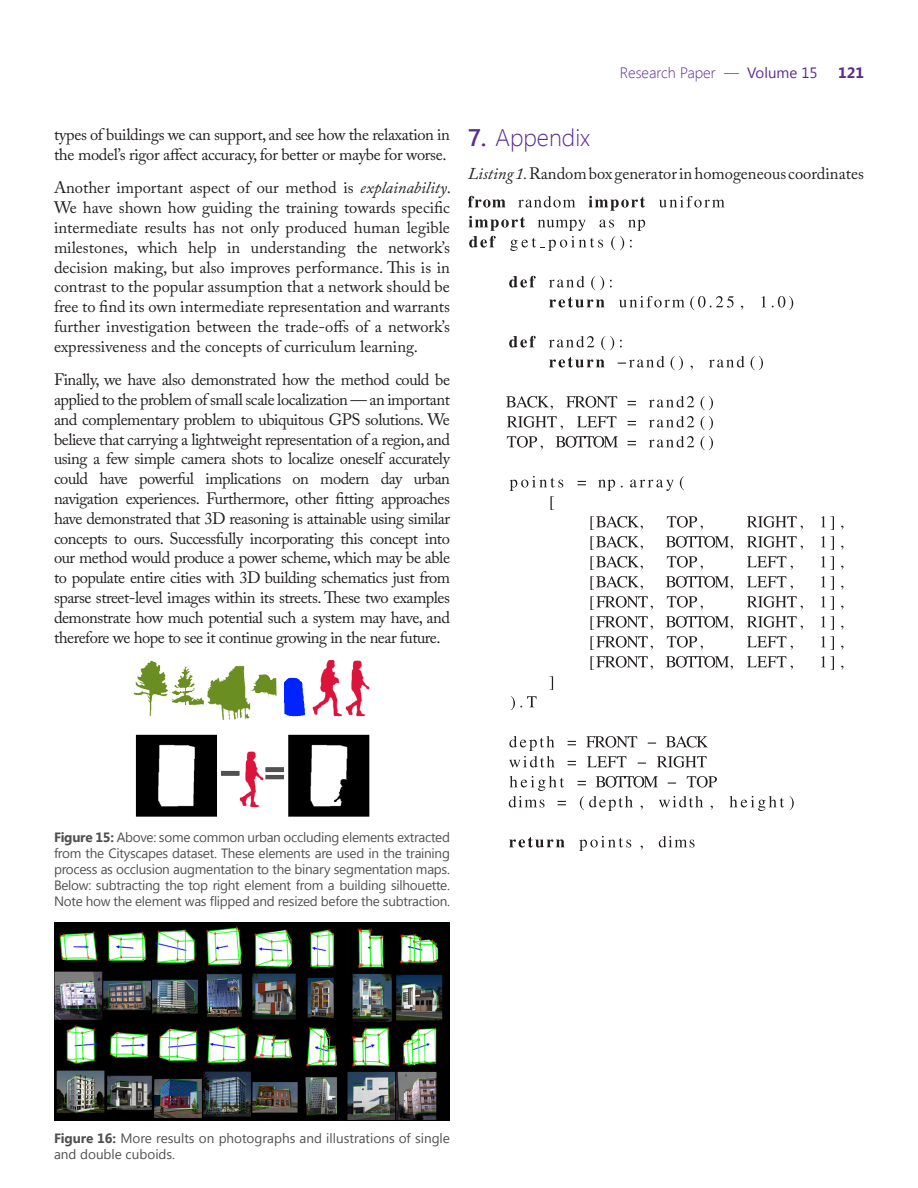
<style>
.page{position:relative;width:918px;height:1188px;background:#fff}
.page>*{position:absolute;margin:0;border:0;box-sizing:border-box;transform-origin:0 0}
.t1{font:300 24px "Segoe UI";color:#5c2d91}
.Body_Copy{font:16.5px/19.8px "Adobe Caslon Pro";letter-spacing:-.02em;color:#231f20;text-align:justify}
.Body_Copy-2{font:16.5px "Adobe Caslon Pro";color:#231f20}
.t2{font:300 15px "Segoe UI";color:#5c2d91}
.t3{font:700 15px "Segoe UI";color:#5c2d91}
.Image_footnote{font:13.5px/16.2px "Segoe UI";color:#505050;text-align:justify}
.s1{font-weight:400}
.s2{font-style:italic}
.s3{font-weight:600}
.s4{font-weight:700}
</style>
<div class="page">
<img style="left:133px;top:660px;width:237px;height:157px">
<img style="left:54px;top:923px;width:396px;height:197px">
<svg style="left:659px;top:196px;width:66px;height:12px"></svg>
<svg style="left:468px;top:196px;width:177px;height:55px"></svg>
<svg style="left:509px;top:276px;width:27px;height:12px"></svg>
<svg style="left:549px;top:276px;width:63px;height:14px"></svg>
<svg style="left:549px;top:297px;width:56px;height:11px"></svg>
<svg style="left:619px;top:296px;width:174px;height:14px"></svg>
<svg style="left:509px;top:336px;width:27px;height:12px"></svg>
<svg style="left:549px;top:336px;width:73px;height:14px"></svg>
<svg style="left:549px;top:357px;width:56px;height:11px"></svg>
<svg style="left:618px;top:356px;width:145px;height:14px"></svg>
<svg style="left:506px;top:396px;width:207px;height:14px"></svg>
<svg style="left:507px;top:416px;width:206px;height:14px"></svg>
<svg style="left:507px;top:436px;width:206px;height:14px"></svg>
<svg style="left:510px;top:476px;width:174px;height:34px"></svg>
<svg style="left:590px;top:516px;width:253px;height:14px"></svg>
<svg style="left:590px;top:536px;width:253px;height:14px"></svg>
<svg style="left:590px;top:556px;width:253px;height:14px"></svg>
<svg style="left:590px;top:576px;width:253px;height:14px"></svg>
<svg style="left:590px;top:596px;width:253px;height:14px"></svg>
<svg style="left:590px;top:616px;width:253px;height:14px"></svg>
<svg style="left:590px;top:636px;width:253px;height:14px"></svg>
<svg style="left:590px;top:656px;width:253px;height:14px"></svg>
<svg style="left:550px;top:676px;width:3px;height:14px"></svg>
<svg style="left:511px;top:696px;width:26px;height:14px"></svg>
<svg style="left:509px;top:736px;width:199px;height:32px"></svg>
<svg style="left:509px;top:776px;width:285px;height:35px"></svg>
<svg style="left:509px;top:837px;width:56px;height:11px"></svg>
<svg style="left:579px;top:836px;width:116px;height:15px"></svg>
<p class="t2" style="left:620px;top:63px;width:199px">Research Paper — <span class="s1">Volume 15</span></p>
<p class="t3" style="left:838px;top:62px;width:27px">121</p>
<p class="Body_Copy" style="left:54px;top:125px;width:398px">types of buildings we can support, and see how the relaxation in the model’s rigor affect accuracy, for better or maybe for worse.</p>
<p class="Body_Copy" style="left:54px;top:178px;width:399px">Another important aspect of our method is <span class="s2">explainability</span>.<br>We have shown how guiding the training towards specific intermediate results has not only produced human legible milestones, which help in understanding the network’s decision making, but also improves performance. This is in contrast to the popular assumption that a network should be free to find its own intermediate representation and warrants further investigation between the trade-offs of a network’s expressiveness and the concepts of curriculum learning.</p>
<p class="Body_Copy" style="left:54px;top:370px;width:398px">Finally, we have also demonstrated how the method could be applied to the problem of small scale localization — an important and complementary problem to ubiquitous GPS solutions. We believe that carrying a lightweight representation of a region, and using a few simple camera shots to localize oneself accurately could have powerful implications on modern day urban navigation experiences. Furthermore, other fitting approaches have demonstrated that 3D reasoning is attainable using similar concepts to ours. Successfully incorporating this concept into our method would produce a power scheme, which may be able to populate entire cities with 3D building schematics just from sparse street-level images within its streets. These two examples demonstrate how much potential such a system may have, and therefore we hope to see it continue growing in the near future.</p>
<p class="t1" style="left:468px;top:121px;width:124px"><span class="s3">7.</span> Appendix</p>
<p class="Body_Copy-2" style="left:468px;top:164px;width:397px"><span class="s2">Listing 1.</span> Random box generator in homogeneous coordinates</p>
<p class="Image_footnote" style="left:54px;top:828px;width:398px"><span class="s4">Figure 15:</span> Above: some common urban occluding elements extracted from the Cityscapes dataset. These elements are used in the training process as occlusion augmentation to the binary segmentation maps.<br>Below: subtracting the top right element from a building silhouette.<br>Note how the element was flipped and resized before the subtraction.</p>
<p class="Image_footnote" style="left:54px;top:1130px;width:397px"><span class="s4">Figure 16:</span> More results on photographs and illustrations of single and double cuboids.</p>
</div>
